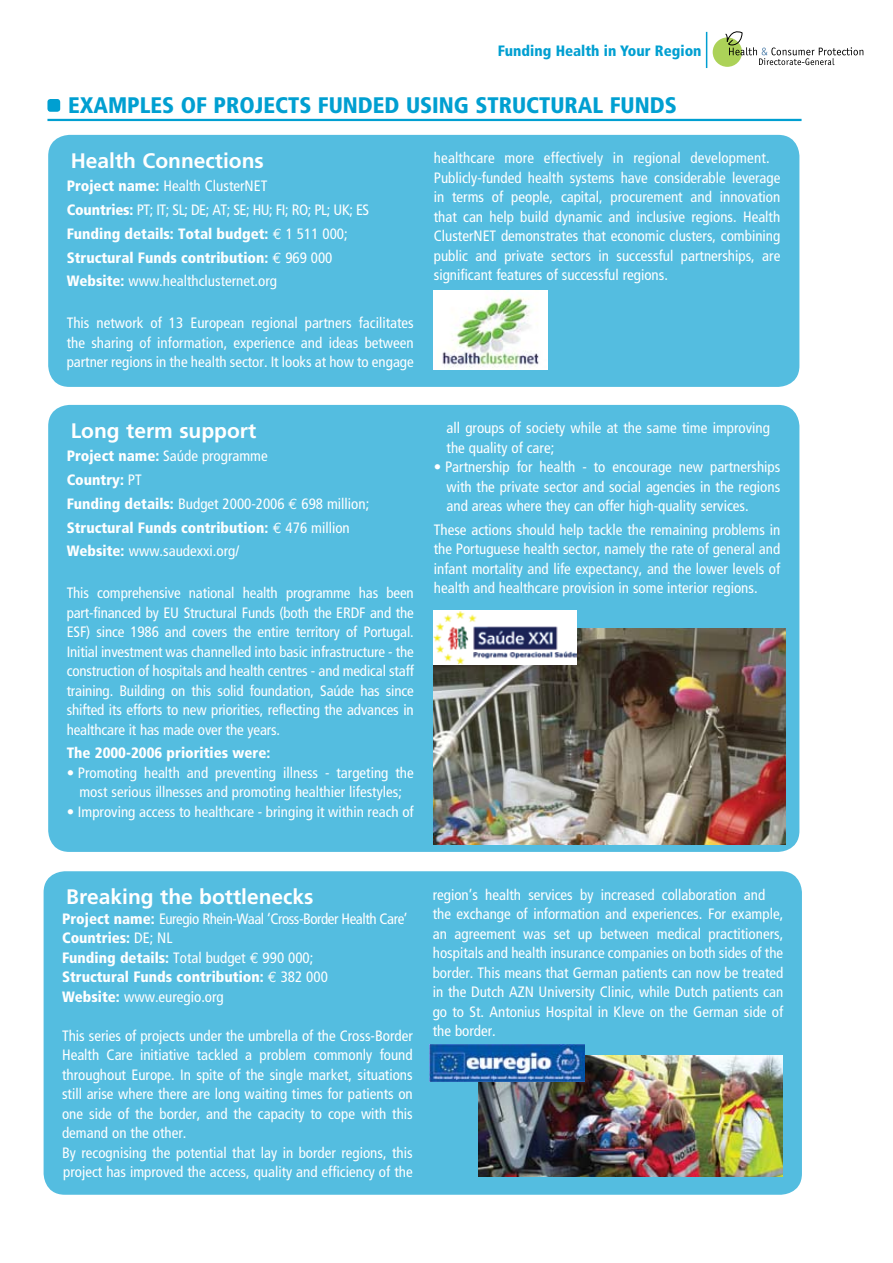
<style>
.page{position:relative;width:893px;height:1263px;background:#fff}
.page>*{position:absolute;margin:0;border:0;box-sizing:border-box;transform-origin:0 0}
.t1{font:900 condensed 22.5px "Frutiger";color:#009fd1}
.t2{font:700 21px "Frutiger";color:#fff}
.t3{font:condensed 15px/19.5px "Frutiger";color:#fff}
.t4{font:900 condensed 15px/23.7px "Frutiger";color:#fff}
.t5{font:condensed 15px/19.5px "Frutiger";letter-spacing:-.03em;color:#fff}
.t6{font:900 condensed 15px "Frutiger";color:#009fd1}
.s1{font-weight:900}
.s2{font-family:"Euro Mono Std";font-stretch:normal}
.s3{font-weight:400}
.s4{font-family:"Euro Mono Std";font-weight:400;font-stretch:normal}
</style>
<div class="page">
<hr style="left:706px;top:32px;width:1px;height:36px;background:#009fd1">
<div style="left:713px;top:37px;width:29px;height:30px;background:#acd258;border-radius:50%"></div>
<svg style="left:725px;top:32px;width:138px;height:33px"></svg>
<div style="left:48px;top:135px;width:751px;height:252px;background:#54bde0;border-radius:21px"></div>
<div style="left:48px;top:405px;width:751px;height:447px;background:#54bde0;border-radius:21px"></div>
<hr style="left:47px;top:119px;width:754px;height:2px;background:#009fd1">
<div style="left:47px;top:99px;width:13px;height:13px;background:#009fd1;border-radius:3px"></div>
<img style="left:434px;top:290px;width:113px;height:80px">
<img style="left:434px;top:628px;width:352px;height:216px">
<img style="left:434px;top:610px;width:142px;height:54px">
<div style="left:44px;top:871px;width:758px;height:324px;background:#54bde0;border-radius:21px"></div>
<img style="left:478px;top:1056px;width:304px;height:120px">
<img style="left:429px;top:1044px;width:156px;height:38px">
<p class="t6" style="left:498px;top:41px;width:205px">Funding Health in Your Region</p>
<h1 class="t1" style="left:68px;top:92px;width:208px">Examples of projects</h1>
<h1 class="t1" style="left:318px;top:92px;width:184px">funded using Structura</h1>
<h1 class="t1" style="left:592px;top:92px;width:83px">l Funds</h1>
<h2 class="t2" style="left:71px;top:148px;width:195px">Health Connections</h2>
<p class="t3" style="left:67px;top:174px;width:304px;line-height:23.7px"><span class="s1">Project name:</span> Health ClusterNET<br><span class="s1">Countries:</span> PT; IT; SL; DE; AT; SE; HU; FI; RO; PL; UK; ES <span class="s1">Funding details: Total budget:</span> <span class="s2">€</span> 1 511 000; <span class="s1">Structural Funds contribution:</span> <span class="s2">€</span> 969 000<br><span class="s1">Website:</span> www.healthclusternet.org</p>
<p class="t3" style="left:67px;top:313px;width:349px;text-align:justify">This network of 13 European regional partners facilitates the sharing of information, experience and ideas between partner regions in the health sector. It looks at how to engage</p>
<p class="t3" style="left:434px;top:148px;width:348px">healthcare more effectively in regional development.<br>Publicly-funded health systems have considerable leverage in terms of people, capital, procurement and innovation that can help build dynamic and inclusive regions. Health ClusterNET demonstrates that economic clusters, combining public and private sectors in successful partnerships, are significant features of successful regions.</p>
<h2 class="t2" style="left:71px;top:418px;width:187px">Long term support</h2>
<p class="t4" style="left:67px;top:444px;width:304px">Project name: <span class="s3">Saúde programme<br></span>Country: <span class="s3">PT<br></span>Funding details: <span class="s3">Budget 2000-2006</span> <span class="s4">€</span> <span class="s3">698 million; </span>Structural Funds contribution: <span class="s4">€</span> <span class="s3">476 million </span>Website: <span class="s3">www.saudexxi.org/</span></p>
<p class="t3" style="left:67px;top:583px;width:349px;text-align:justify">This comprehensive national health programme has been part-financed by EU Structural Funds (both the ERDF and the ESF) since 1986 and covers the entire territory of Portugal.<br>Initial investment was channelled into basic infrastructure - the construction of hospitals and health centres - and medical staff training. Building on this solid foundation, Saúde has since shifted its efforts to new priorities, reflecting the advances in healthcare it has made over the years.</p>
<p class="t4" style="left:67px;top:741px;width:205px">The 2000-2006 priorities were:</p>
<p class="t3" style="left:67px;top:763px;width:349px;text-align:center">• Promoting health and preventing illness - targeting the most serious illnesses and promoting healthier lifestyles;</p>
<p class="t3" style="left:67px;top:802px;width:349px">• Improving access to healthcare - bringing it within reach of</p>
<p class="t3" style="left:447px;top:418px;width:325px">all groups of society while at the same time improving the quality of care;</p>
<p class="t3" style="left:447px;top:457px;width:335px;text-align:justify;text-indent:-13px">• Partnership for health - to encourage new partnerships with the private sector and social agencies in the regions and areas where they can offer high-quality services.</p>
<p class="t3" style="left:434px;top:520px;width:348px;text-align:justify">These actions should help tackle the remaining problems in the Portuguese health sector, namely the rate of general and infant mortality and life expectancy, and the lower levels of health and healthcare provision in some interior regions.</p>
<h2 class="t2" style="left:66px;top:884px;width:249px">Breaking the bottlenecks</h2>
<p class="t5" style="left:62px;top:909px;width:347px"><span class="s1">Project name:</span> Euregio Rhein-Waal ‘Cross-Border Health Care’ <span class="s1">Countries:</span> DE; NL<br><span class="s1">Funding details:</span> Total budget <span class="s2">€</span> 990 000;<br><span class="s1">Structural Funds contribution:</span> <span class="s2">€</span> 382 000<br><span class="s1">Website:</span> www.euregio.org</p>
<p class="t3" style="left:62px;top:1026px;width:352px">This series of projects under the umbrella of the Cross-Border Health Care initiative tackled a problem commonly found throughout Europe. In spite of the single market, situations still arise where there are long waiting times for patients on one side of the border, and the capacity to cope with this demand on the other.<br>By recognising the potential that lay in border regions, this project has improved the access, quality and efficiency of the</p>
<p class="t3" style="left:433px;top:885px;width:352px">region’s health services by increased collaboration and the exchange of information and experiences. For example, an agreement was set up between medical practitioners, hospitals and health insurance companies on both sides of the border. This means that German patients can now be treated in the Dutch AZN University Clinic, while Dutch patients can go to St. Antonius Hospital in Kleve on the German side of the border.</p>
</div>
